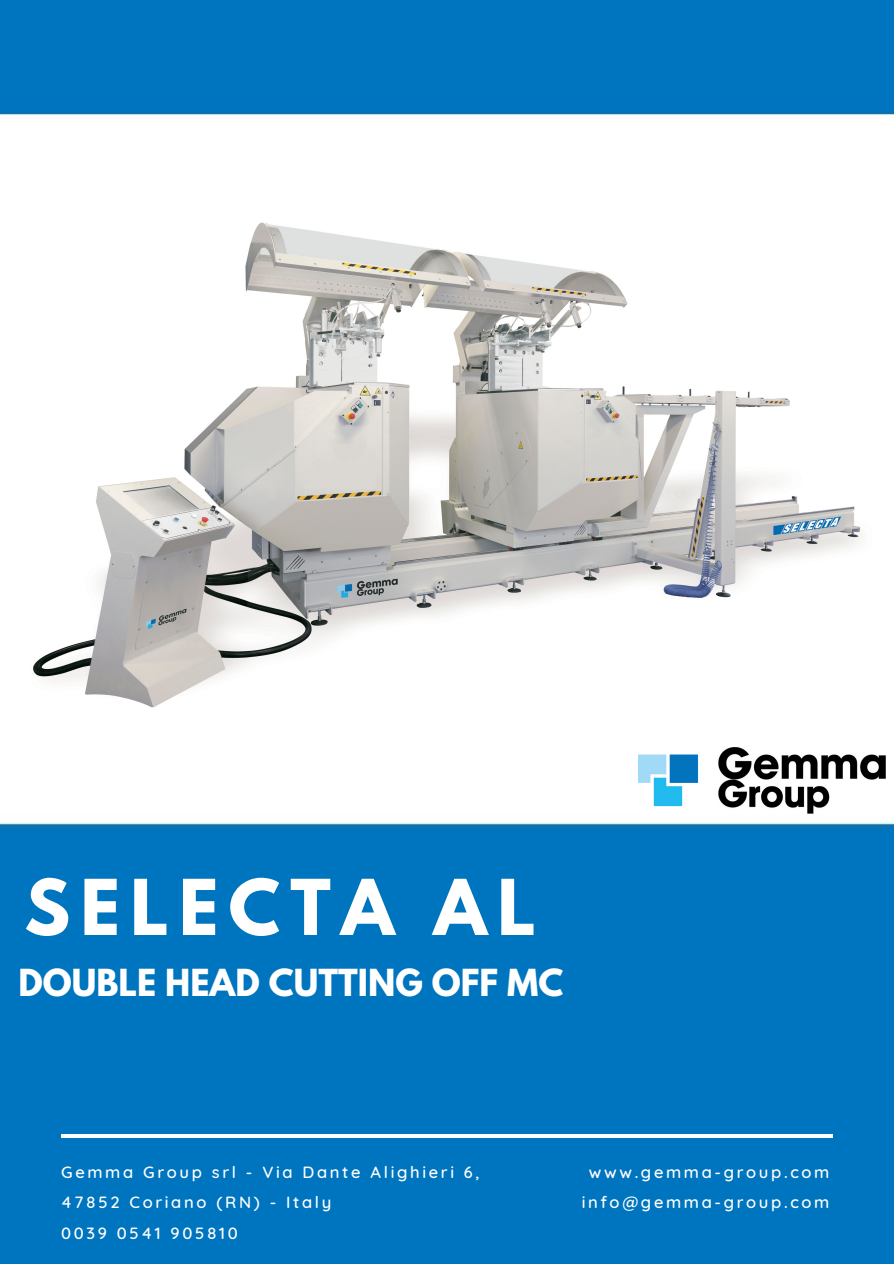
<style>
.page{position:relative;width:894px;height:1264px;background:#fff}
.page>*{position:absolute;margin:0;border:0;box-sizing:border-box;transform-origin:0 0}
.t1{font:700 68.1px "League Spartan";letter-spacing:.15em;color:#fff}
.t2{font:700 33px "League Spartan";color:#fff}
.t3{font:500 16.5px/30.5px "Quicksand";letter-spacing:.16em;color:#fff}
</style>
<div class="page">
<img style="left:0;top:0;width:893px;height:1263px">
<hr style="left:61px;top:1134px;width:771px;height:3px;background:#fff">
<img style="left:638px;top:747px;width:247px;height:66px">
<img style="left:19px;top:190px;width:856px;height:532px">
<p class="t1" style="left:24px;top:873px;width:512px">SELECTA AL</p>
<p class="t2" style="left:18px;top:966px;width:546px">DOUBLE HEAD CUTTING OFF MC</p>
<p class="t3" style="left:61px;top:1156px;width:420px">Gemma Group srl - Via Dante Alighieri 6,<br>47852 Coriano (RN) - Italy</p>
<p class="t3" style="left:61px;top:1217px;width:178px">0039 0541 905810</p>
<p class="t3" style="left:588px;top:1156px;width:242px">www.gemma-group.com</p>
<p class="t3" style="left:581px;top:1186px;width:249px">info@gemma-group.com</p>
</div>
